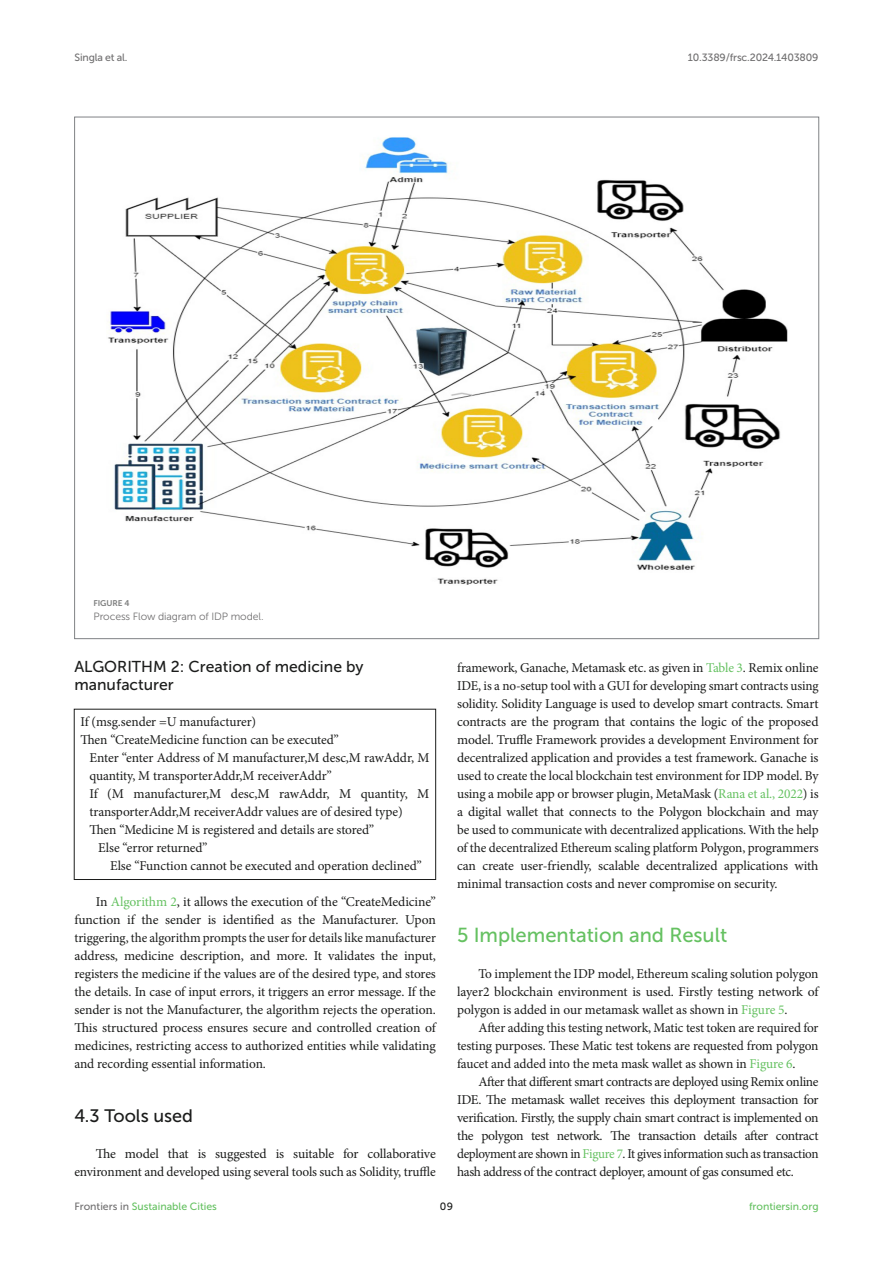
<style>
.page{position:relative;width:893px;height:1263px;background:#fff}
.page>*{position:absolute;margin:0;border:0;box-sizing:border-box;transform-origin:0 0}
.HEAD_1{font:20.25px "Museo Sans 500";color:#65c161}
.HEAD_2{font:18px "Museo Sans 500";color:#1b1c1b}
.HEAD_3{font:15.75px/18px "Museo Sans 500";color:#1b1c1b}
.TEXT{font:13.5px/18px "Minion Pro";letter-spacing:-.01em;color:#1b1c1b;text-align:justify}
.TEXT_FLUSH{font:13.5px/18px "Minion Pro";letter-spacing:-.01em;color:#1b1c1b;text-align:justify}
.t1{font:10.5px "Museo Sans 500";color:#65c161}
.t2{font:10.5px "Museo Sans 500";letter-spacing:-.015em;color:#706f70}
.FIG_LEG{font:10.5px "Museo Sans 300";letter-spacing:-.01em;color:#706f70}
.t3{font:10.5px "Museo Sans 500";color:#1b1c1b}
.FIG_HD{font:8.25px "Museo Sans 700";letter-spacing:-.01em;color:#7e7f7f}
.s1{color:#65c161}
.s2{color:#706f70}
</style>
<div class="page">
<div style="left:74px;top:709px;width:362px;height:171px;border:1px solid #1b1c1b"></div>
<img style="left:108px;top:137px;width:680px;height:448px">
<p class="t2" style="left:74px;top:51px;width:55px">Singla et al.</p>
<p class="t2" style="left:688px;top:51px;width:132px">10.3389/frsc.2024.1403809</p>
<p class="FIG_HD" style="left:94px;top:599px;width:37px">FIGURE 4</p>
<p class="FIG_LEG" style="left:94px;top:610px;width:172px">Process Flow diagram of IDP model.</p>
<p class="HEAD_3" style="left:74px;top:658px;width:291px">ALGORITHM 2: Creation of medicine by manufacturer</p>
<p class="TEXT_FLUSH" style="left:80px;top:713px;width:177px">If (msg.sender =U manufacturer)</p>
<p class="TEXT" style="left:80px;top:731px;width:260px">Then “CreateMedicine function can be executed”</p>
<p class="TEXT" style="left:89px;top:749px;width:342px">Enter “enter Address of M manufacturer,M desc,M rawAddr, M quantity, M transporterAddr,M receiverAddr”</p>
<p class="TEXT" style="left:89px;top:785px;width:342px">If (M manufacturer,M desc,M rawAddr, M quantity, M transporterAddr,M receiverAddr values are of desired type)</p>
<p class="TEXT" style="left:89px;top:821px;width:286px">Then “Medicine M is registered and details are stored”</p>
<p class="TEXT" style="left:98px;top:839px;width:111px">Else “error returned”</p>
<p class="TEXT" style="left:110px;top:857px;width:313px">Else “Function cannot be executed and operation declined”</p>
<p class="TEXT" style="left:74px;top:893px;width:363px;text-indent:21px">In <span class="s1">Algorithm 2</span>, it allows the execution of the “CreateMedicine” function if the sender is identified as the Manufacturer. Upon triggering, the algorithm prompts the user for details like manufacturer address, medicine description, and more. It validates the input, registers the medicine if the values are of the desired type, and stores the details. In case of input errors, it triggers an error message. If the sender is not the Manufacturer, the algorithm rejects the operation.<br>This structured process ensures secure and controlled creation of medicines, restricting access to authorized entities while validating and recording essential information.</p>
<p class="HEAD_2" style="left:74px;top:1106px;width:120px">4.3 Tools used</p>
<p class="TEXT_FLUSH" style="left:74px;top:1145px;width:363px;text-align:right">The model that is suggested is suitable for collaborative environment and developed using several tools such as Solidity, truffle</p>
<p class="TEXT_FLUSH" style="left:457px;top:659px;width:363px">framework, Ganache, Metamask etc. as given in <span class="s1">Table 3</span>. Remix online IDE, is a no-setup tool with a GUI for developing smart contracts using solidity. Solidity Language is used to develop smart contracts. Smart contracts are the program that contains the logic of the proposed model. Truffle Framework provides a development Environment for decentralized application and provides a test framework. Ganache is used to create the local blockchain test environment for IDP model. By using a mobile app or browser plugin, MetaMask (<span class="s1">Rana et al., 2022</span>) is a digital wallet that connects to the Polygon blockchain and may be used to communicate with decentralized applications. With the help of the decentralized Ethereum scaling platform Polygon, programmers can create user-friendly, scalable decentralized applications with minimal transaction costs and never compromise on security.</p>
<p class="HEAD_1" style="left:457px;top:924px;width:272px">5 Implementation and Result</p>
<p class="TEXT_FLUSH" style="left:457px;top:965px;width:363px;text-indent:21px">To implement the IDP model, Ethereum scaling solution polygon layer2 blockchain environment is used. Firstly testing network of polygon is added in our metamask wallet as shown in <span class="s1">Figure 5</span>.</p>
<p class="TEXT" style="left:457px;top:1019px;width:363px;text-indent:21px">After adding this testing network, Matic test token are required for testing purposes. These Matic test tokens are requested from polygon faucet and added into the meta mask wallet as shown in <span class="s1">Figure 6</span>.</p>
<p class="TEXT" style="left:457px;top:1073px;width:363px;text-indent:21px">After that different smart contracts are deployed using Remix online IDE. The metamask wallet receives this deployment transaction for verification. Firstly, the supply chain smart contract is implemented on the polygon test network. The transaction details after contract deployment are shown in <span class="s1">Figure 7</span>. It gives information such as transaction hash address of the contract deployer, amount of gas consumed etc.</p>
<p class="t1" style="left:74px;top:1200px;width:144px"><span class="s2">Frontiers in</span> Sustainable Cities</p>
<p class="t3" style="left:440px;top:1200px;width:15px">09</p>
<p class="t1" style="left:749px;top:1200px;width:71px">frontiersin.org</p>
</div>
